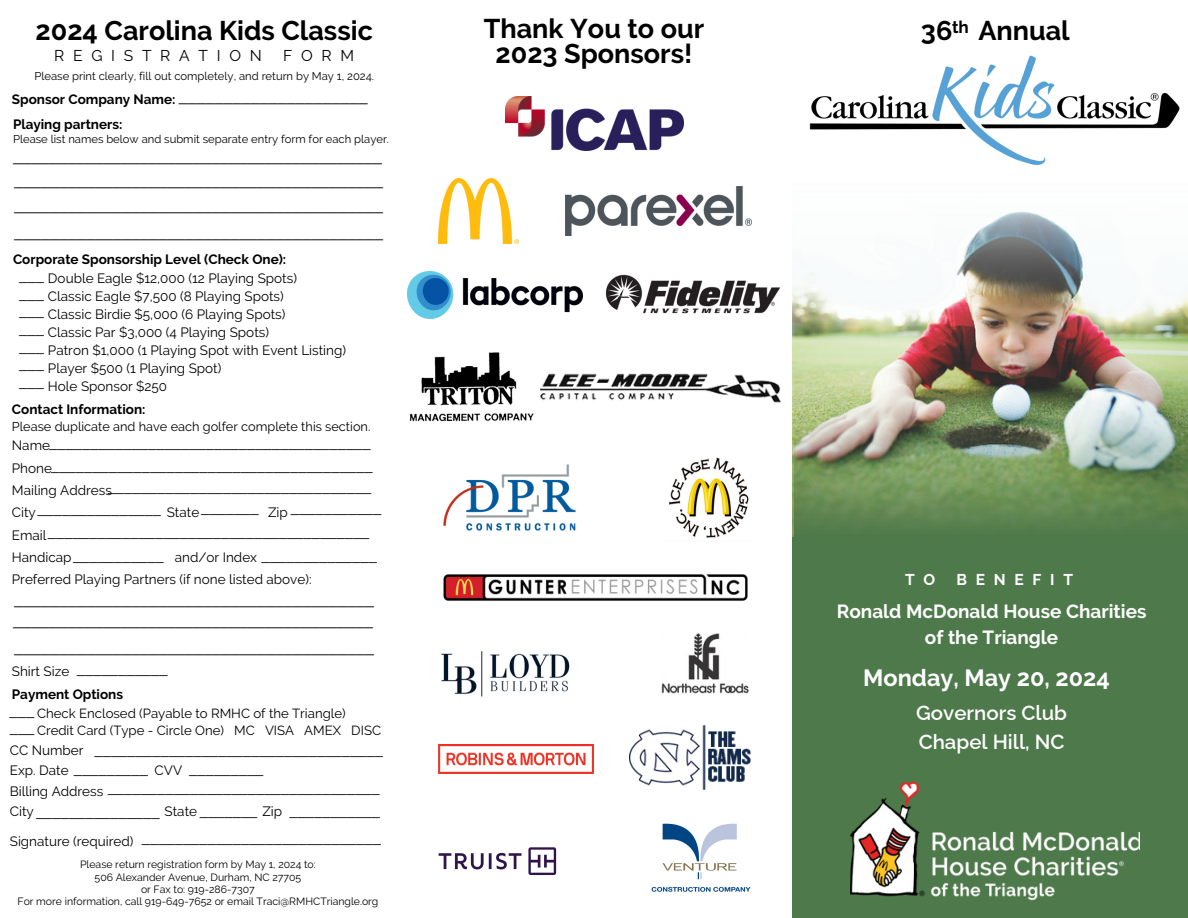
<style>
.page{position:relative;width:1188px;height:918px;background:#fff}
.page>*{position:absolute;margin:0;border:0;box-sizing:border-box;transform-origin:0 0}
.t1{font:700 27px/25.8px "Raleway";color:#000;text-align:center}
.t2{font:700 23.4px "Raleway";color:#fff}
.t3{font:600 20.55px/28.2px "Raleway";color:#fff}
.t4{font:700 18.9px/25.8px "Raleway";color:#fff;text-align:center}
.t5{font:18px "Te X Gyre Termes";color:#000}
.t6{font:700 17.1px "Raleway";color:#000}
.t7{font:16.5px "Te X Gyre Termes";color:#000}
.t8{font:15.6px "Raleway";letter-spacing:.56em;color:#000}
.t9{font:700 15.6px "Raleway";letter-spacing:.56em;color:#fff}
.t10{font:13.5px "Raleway";color:#000}
.t11{font:700 13.5px "Raleway";color:#000}
.t12{font:13.2px "Raleway";color:#000}
.t13{font:12.75px "Raleway";color:#000}
.t14{font:11.25px "Raleway";color:#000}
.t15{font:10.5px "Raleway";color:#000}
</style>
<div class="page">
<img style="left:809px;top:55px;width:371px;height:111px">
<div style="left:792px;top:538px;width:396px;height:380px;background:#4e794a"></div>
<img style="left:851px;top:781px;width:289px;height:120px">
<img style="left:505px;top:97px;width:178px;height:54px">
<img style="left:409px;top:352px;width:125px;height:70px">
<img style="left:541px;top:373px;width:239px;height:30px">
<img style="left:438px;top:179px;width:80px;height:64px">
<img style="left:566px;top:187px;width:185px;height:48px">
<img style="left:443px;top:574px;width:305px;height:27px">
<img style="left:443px;top:464px;width:133px;height:67px">
<img style="left:669px;top:457px;width:80px;height:81px">
<img style="left:661px;top:633px;width:88px;height:61px">
<img style="left:441px;top:652px;width:129px;height:45px">
<img style="left:629px;top:726px;width:122px;height:64px">
<img style="left:438px;top:744px;width:156px;height:29px">
<img style="left:651px;top:823px;width:100px;height:69px">
<img style="left:438px;top:847px;width:118px;height:28px">
<img style="left:407px;top:272px;width:176px;height:46px">
<img style="left:605px;top:274px;width:176px;height:40px">
<img style="left:792px;top:211px;width:396px;height:167px">
<img style="left:794px;top:354px;width:394px;height:184px">
<p class="t1" style="left:36px;top:17px;width:339px">2024 Carolina Kids Classic</p>
<p class="t8" style="left:54px;top:47px;width:209px">REGISTRATION</p>
<p class="t8" style="left:283px;top:47px;width:72px">FORM</p>
<p class="t14" style="left:34px;top:70px;width:341px">Please print clearly, fill out completely, and return by May 1, 2024.</p>
<p class="t11" style="left:12px;top:91px;width:165px">Sponsor Company Name:</p>
<p class="t5" style="left:179px;top:83px;width:191px">_____________________</p>
<p class="t11" style="left:13px;top:117px;width:111px">Playing partners:</p>
<p class="t14" style="left:13px;top:132px;width:378px">Please list names below and submit separate entry form for each player.</p>
<p class="t5" style="left:13px;top:143px;width:371px">_________________________________________</p>
<p class="t5" style="left:14px;top:167px;width:371px">_________________________________________</p>
<p class="t5" style="left:14px;top:192px;width:371px">_________________________________________</p>
<p class="t5" style="left:14px;top:219px;width:371px">_________________________________________</p>
<p class="t11" style="left:13px;top:251px;width:275px">Corporate Sponsorship Level (Check One):</p>
<p class="t7" style="left:19px;top:264px;width:26px">___</p>
<p class="t7" style="left:19px;top:281px;width:26px">___</p>
<p class="t7" style="left:19px;top:299px;width:26px">___</p>
<p class="t7" style="left:19px;top:317px;width:26px">___</p>
<p class="t7" style="left:19px;top:334px;width:26px">___</p>
<p class="t7" style="left:19px;top:352px;width:26px">___</p>
<p class="t10" style="left:48px;top:270px;width:250px">Double Eagle $12,000 (12 Playing Spots)</p>
<p class="t10" style="left:48px;top:288px;width:237px">Classic Eagle $7,500 (8 Playing Spots)</p>
<p class="t10" style="left:48px;top:306px;width:239px">Classic Birdie $5,000 (6 Playing Spots)</p>
<p class="t10" style="left:48px;top:324px;width:223px">Classic Par $3,000 (4 Playing Spots)</p>
<p class="t10" style="left:48px;top:342px;width:300px">Patron $1,000 (1 Playing Spot with Event Listing)</p>
<p class="t10" style="left:48px;top:360px;width:175px">Player $500 (1 Playing Spot)</p>
<p class="t10" style="left:48px;top:378px;width:121px">Hole Sponsor $250</p>
<p class="t11" style="left:12px;top:401px;width:135px">Contact Information:</p>
<p class="t13" style="left:12px;top:419px;width:360px">Please duplicate and have each golfer complete this section.</p>
<p class="t10" style="left:12px;top:437px;width:40px">Name</p>
<p class="t10" style="left:12px;top:460px;width:42px">Phone</p>
<p class="t10" style="left:12px;top:482px;width:102px">Mailing Address</p>
<p class="t10" style="left:12px;top:505px;width:26px">City</p>
<p class="t10" style="left:167px;top:505px;width:34px">State</p>
<p class="t10" style="left:268px;top:505px;width:21px">Zip</p>
<p class="t10" style="left:12px;top:527px;width:36px">Email</p>
<p class="t10" style="left:12px;top:549px;width:61px">Handicap</p>
<p class="t10" style="left:175px;top:549px;width:84px">and/or Index</p>
<p class="t10" style="left:12px;top:572px;width:301px">Preferred Playing Partners (if none listed above):</p>
<p class="t7" style="left:19px;top:369px;width:26px">___</p>
<p class="t7" style="left:49px;top:431px;width:323px">_______________________________________</p>
<p class="t7" style="left:51px;top:453px;width:323px">_______________________________________</p>
<p class="t7" style="left:108px;top:474px;width:265px">________________________________</p>
<p class="t7" style="left:37px;top:497px;width:125px">_______________</p>
<p class="t7" style="left:201px;top:496px;width:59px">_______</p>
<p class="t7" style="left:291px;top:496px;width:92px">___________</p>
<p class="t7" style="left:48px;top:519px;width:323px">_______________________________________</p>
<p class="t7" style="left:73px;top:543px;width:92px">___________</p>
<p class="t7" style="left:262px;top:543px;width:117px">______________</p>
<p class="t5" style="left:14px;top:586px;width:362px">________________________________________</p>
<h1 class="t5" style="left:13px;top:607px;width:362px">________________________________________</h1>
<p class="t5" style="left:14px;top:634px;width:362px">________________________________________</p>
<p class="t7" style="left:77px;top:657px;width:92px">___________</p>
<p class="t10" style="left:12px;top:664px;width:59px">Shirt Size</p>
<p class="t11" style="left:12px;top:686px;width:113px">Payment Options</p>
<p class="t12" style="left:37px;top:705px;width:310px">Check Enclosed (Payable to RMHC of the Triangle)</p>
<p class="t12" style="left:37px;top:723px;width:346px">Credit Card (Type - Circle One) MC VISA AMEX DISC</p>
<p class="t10" style="left:10px;top:742px;width:75px">CC Number</p>
<p class="t10" style="left:10px;top:763px;width:60px">Exp. Date</p>
<p class="t10" style="left:155px;top:763px;width:29px">CVV</p>
<p class="t10" style="left:10px;top:783px;width:95px">Billing Address</p>
<p class="t10" style="left:10px;top:804px;width:26px">City</p>
<p class="t10" style="left:165px;top:804px;width:34px">State</p>
<p class="t10" style="left:262px;top:804px;width:21px">Zip</p>
<p class="t10" style="left:10px;top:833px;width:125px">Signature (required)</p>
<p class="t7" style="left:10px;top:699px;width:26px">___</p>
<p class="t7" style="left:10px;top:716px;width:26px">___</p>
<p class="t7" style="left:95px;top:737px;width:290px">___________________________________</p>
<p class="t7" style="left:74px;top:757px;width:76px">_________</p>
<p class="t7" style="left:108px;top:776px;width:274px">_________________________________</p>
<p class="t7" style="left:189px;top:757px;width:76px">_________</p>
<p class="t7" style="left:200px;top:798px;width:59px">_______</p>
<p class="t7" style="left:289px;top:798px;width:92px">___________</p>
<h4 class="t7" style="left:142px;top:826px;width:241px">_____________________________</h4>
<p class="t7" style="left:36px;top:800px;width:125px">_______________</p>
<p class="t15" style="left:80px;top:858px;width:237px">Please return registration form by May 1, 2024 to:</p>
<p class="t15" style="left:95px;top:871px;width:208px">506 Alexander Avenue, Durham, NC 27705</p>
<p class="t15" style="left:141px;top:883px;width:115px">or Fax to: 919-286-7307</p>
<p class="t15" style="left:18px;top:895px;width:362px">For more information, call 919-649-7652 or email Traci@RMHCTriangle.org</p>
<p class="t1" style="left:484px;top:15px;width:222px">Thank You to our<br>2023 Sponsors!</p>
<p class="t1" style="left:921px;top:17px;width:150px">36 Annual</p>
<h6 class="t6" style="left:952px;top:17px;width:18px">th</h6>
<p class="t9" style="left:905px;top:570px;width:32px">T O</p>
<p class="t9" style="left:956px;top:570px;width:118px">BENEFIT</p>
<p class="t4" style="left:837px;top:598px;width:311px">Ronald McDonald House Charities of the Triangle</p>
<p class="t2" style="left:863px;top:664px;width:248px">Monday, May 20, 2024</p>
<p class="t3" style="left:916px;top:699px;width:152px">Governors Club<br>Chapel Hill, NC</p>
</div>
